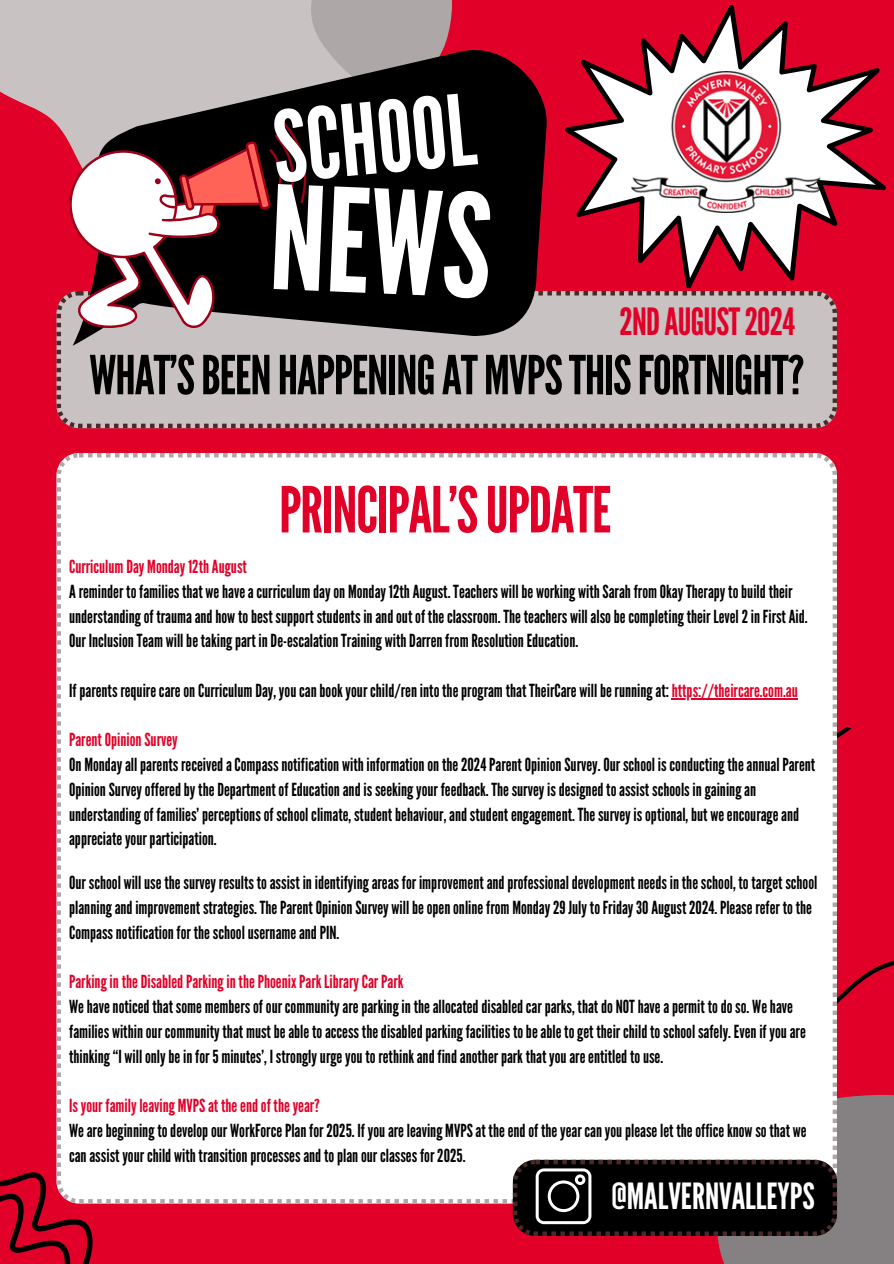
<style>
.page{position:relative;width:894px;height:1264px;background:#fff}
.page>*{position:absolute;margin:0;border:0;box-sizing:border-box;transform-origin:0 0}
.t1{font:142.8px "League Gothic";color:#fff}
.t2{font:97.95px "League Gothic";color:#fff}
.t3{font:63.3px "League Gothic";letter-spacing:-.02em;color:#e10028}
.t4{font:53.7px "League Gothic";letter-spacing:-.02em;color:#000}
.t5{font:37.5px "League Gothic";letter-spacing:-.02em;color:#e10028}
.t6{font:36px "League Gothic";color:#fff}
.t7{font:18px/24.8px "League Gothic";color:#000}
.t8{font:18px "League Gothic";color:#e10028}
.s1{color:#e10028}
</style>
<div class="page">
<div style="left:0;top:0;width:893px;height:1263px;background:#e10028"></div>
<svg style="left:565px;top:5px;width:321px;height:284px"></svg>
<svg style="left:0;top:0;width:309px;height:142px;fill:#c8c2c3"></svg>
<div style="left:309px;top:0;width:143px;height:42px;background:#ada7a8"></div>
<div style="left:56px;top:291px;width:780px;height:137px;background:#c8c2c3"></div>
<svg style="left:73px;top:42px;width:473px;height:304px;fill:#000"></svg>
<svg style="left:69px;top:121px;width:240px;height:212px"></svg>
<svg style="left:836px;top:672px;width:15px;height:186px"></svg>
<div style="left:56px;top:453px;width:780px;height:750px;background:#fff"></div>
<svg style="left:0;top:1117px;width:158px;height:146px"></svg>
<img style="left:631px;top:72px;width:190px;height:140px">
<svg style="left:512px;top:890px;width:381px;height:373px"></svg>
<hr style="left:671px;top:698px;width:126px;height:1px;background:#e10028">
<p class="t2" style="left:268px;top:91px;width:204px;rotate:-5deg">SCHOOL</p>
<p class="t1" style="left:272px;top:156px;width:223px;rotate:2deg">NEWS</p>
<h2 class="t5" style="left:619px;top:299px;width:177px">2NDAUGUST2024</h2>
<p class="t4" style="left:89px;top:344px;width:716px">WHAT’SBEENHAPPENINGATMVPSTHISFORTNIGHT?</p>
<p class="t3" style="left:279px;top:473px;width:333px">PRINCIPAL’SUPDATE</p>
<p class="t8" style="left:69px;top:556px;width:179px">Curriculum Day Monday12thAugust</p>
<h4 class="t7" style="left:69px;top:579px;width:739px">Areminder tofamilies that wehaveacurriculum dayon Monday12thAugust.Teachers willbe working withSarahfrom OkayTherapytobuildtheir understandingof traumaandhow tobest support studentsinandoutof theclassroom.Theteachers willalsobecompletingtheir Level2inFirstAid.<br>Our InclusionTeam willbetakingpart inDe-escalationTraining withDarrenfrom ResolutionEducation.</h4>
<h5 class="t7" style="left:69px;top:678px;width:730px">Ifparents requirecareonCurriculum Day,youcanbookyourchild/renintotheprogram thatTheirCare willberunningat:<span class="s1">https://theircare.com.au</span></h5>
<h3 class="t8" style="left:69px;top:729px;width:110px">ParentOpinionSurvey</h3>
<p class="t7" style="left:69px;top:752px;width:747px">On Mondayallparents receivedaCompassnotification withinformationonthe2024ParentOpinionSurvey.Our school isconductingtheannualParent OpinionSurveyofferedbytheDepartmentof Educationandis seekingyour feedback.Thesurveyisdesignedtoassistschoolsingainingan understandingof families’perceptionsof schoolclimate, studentbehaviour,andstudentengagement.Thesurveyisoptional,but weencourageand appreciateyourparticipation.</p>
<p class="t7" style="left:69px;top:870px;width:749px">Our school willusethesurveyresults toassist inidentifyingareas for improvementandprofessionaldevelopmentneedsintheschool, totarget school planningandimprovement strategies.TheParentOpinionSurvey willbeopenonlinefrom Monday29JulytoFriday30August2024.Pleaserefer tothe<br>Compassnotificationfor theschoolusernameandPIN.</p>
<p class="t8" style="left:69px;top:971px;width:335px">ParkingintheDisabledParkinginthePhoenixParkLibraryCarPark</p>
<p class="t7" style="left:69px;top:994px;width:738px">Wehavenoticedthat some membersofourcommunityareparkingintheallocateddisabledcarparks, thatdoNOThaveapermit todoso. Wehave families withinourcommunitythat mustbeabletoaccessthedisabledparkingfacilitiestobeabletoget theirchildtoschoolsafely. Evenifyouare thinking“I willonlybeinfor5 minutes’, Istronglyurgeyoutorethinkandfindanotherparkthatyouareentitledtouse.</p>
<p class="t8" style="left:69px;top:1095px;width:252px">Isyour familyleaving MVPSat theendof theyear?</p>
<p class="t7" style="left:69px;top:1118px;width:738px">Wearebeginningtodevelopour WorkForcePlanfor2025. Ifyouareleaving MVPSat theendof theyearcanyoupleaselet theofficeknow sothat we canassistyourchild withtransitionprocessesandtoplanourclasses for2025.</p>
<h1 class="t6" style="left:611px;top:1175px;width:205px">@MALVERNVALLEYPS</h1>
</div>
